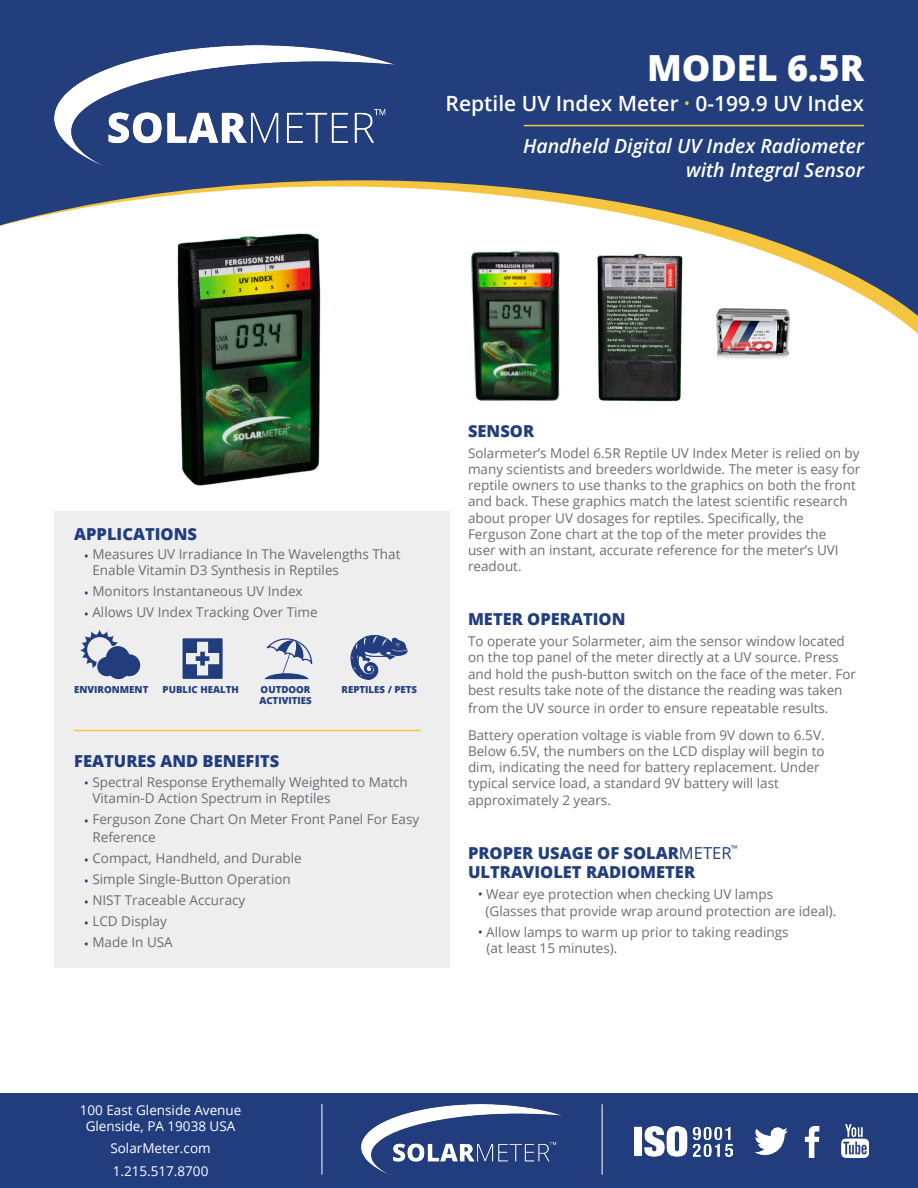
<style>
.page{position:relative;width:918px;height:1188px;background:#fff}
.page>*{position:absolute;margin:0;border:0;box-sizing:border-box;transform-origin:0 0}
.t1{font:800 36px "Open Sans";color:#fff}
.t2{font:600 21px "Open Sans";color:#fff}
.t3{font:italic 600 19.5px "Open Sans";color:#fff}
.t4{font:800 16.5px "Open Sans";color:#223e7c}
.t5{font:800 16.5px "Open Sans";color:#213d7d}
.t6{font:13.5px/16.2px "Open Sans";color:#6c6d70}
.t7{font:13.5px "Open Sans";color:#fff}
.t8{font:800 9.75px "Open Sans";color:#223e7c}
.t9{font:800 9.75px "Open Sans";color:#213d7d}
.t10{font:7.8px "Arial";color:#223e7c}
.s1{font-size:13.5px;color:#f5c53f}
.s2{font-family:"Roboto";color:#223e7c}
.s3{font-weight:400}
</style>
<div class="page">
<div style="left:54px;top:511px;width:396px;height:457px;background:#eeeeef"></div>
<svg style="left:0;top:0;width:918px;height:328px;fill:#223e7c"></svg>
<hr style="left:524px;top:125px;width:340px;height:1px;background:#f5c53f">
<img style="left:54px;top:46px;width:341px;height:119px">
<svg style="left:183px;top:638px;width:40px;height:41px"></svg>
<svg style="left:80px;top:630px;width:60px;height:49px"></svg>
<svg style="left:264px;top:638px;width:49px;height:41px"></svg>
<hr style="left:74px;top:730px;width:347px;height:1px;background:#f5c541">
<div style="left:0;top:1093px;width:918px;height:95px;background:#213d7d"></div>
<img style="left:362px;top:1105px;width:199px;height:70px">
<hr style="left:322px;top:1104px;width:1px;height:71px;background:#fff">
<hr style="left:602px;top:1104px;width:1px;height:71px;background:#fff">
<img style="left:635px;top:1126px;width:98px;height:31px">
<img style="left:841px;top:1125px;width:27px;height:32px">
<img style="left:804px;top:1126px;width:16px;height:31px">
<img style="left:755px;top:1127px;width:33px;height:28px">
<svg style="left:351px;top:635px;width:57px;height:44px"></svg>
<img style="left:163px;top:216px;width:172px;height:270px">
<img style="left:464px;top:249px;width:107px;height:153px">
<img style="left:593px;top:242px;width:96px;height:160px">
<img style="left:712px;top:308px;width:79px;height:51px">
<p class="t1" style="left:647px;top:41px;width:218px">MODEL 6.5R</p>
<p class="t2" style="left:446px;top:89px;width:420px">Reptile UV Index Meter <span class="s1">•</span> 0-199.9 UV Index</p>
<p class="t3" style="left:523px;top:132px;width:343px">Handheld Digital UV Index Radiometer</p>
<p class="t3" style="left:686px;top:156px;width:179px">with Integral Sensor</p>
<p class="t5" style="left:74px;top:521px;width:124px">APPLICATIONS</p>
<p class="t6" style="left:84px;top:546px;width:318px"><span class="s2">•</span> Measures UV Irradiance In The Wavelengths That</p>
<p class="t6" style="left:92px;top:562px;width:248px">Enable Vitamin D3 Synthesis in Reptiles</p>
<p class="t6" style="left:84px;top:583px;width:220px"><span class="s2">•</span> Monitors Instantaneous UV Index</p>
<p class="t6" style="left:84px;top:604px;width:235px"><span class="s2">•</span> Allows UV Index Tracking Over Time</p>
<p class="t9" style="left:74px;top:682px;width:76px">ENVIRONMENT</p>
<p class="t8" style="left:163px;top:682px;width:78px">PUBLIC HEALTH</p>
<p class="t8" style="left:261px;top:682px;width:51px">OUTDOOR</p>
<p class="t8" style="left:342px;top:682px;width:77px">REPTILES / PETS</p>
<p class="t8" style="left:259px;top:693px;width:54px">ACTIVITIES</p>
<p class="t5" style="left:74px;top:749px;width:207px">FEATURES AND BENEFITS</p>
<p class="t6" style="left:84px;top:774px;width:325px"><span class="s2">•</span> Spectral Response Erythemally Weighted to Match</p>
<p class="t6" style="left:92px;top:790px;width:240px">Vitamin-D Action Spectrum in Reptiles</p>
<p class="t6" style="left:84px;top:811px;width:336px"><span class="s2">•</span> Ferguson Zone Chart On Meter Front Panel For Easy</p>
<p class="t6" style="left:92px;top:829px;width:65px">Reference</p>
<p class="t6" style="left:84px;top:850px;width:219px"><span class="s2">•</span> Compact, Handheld, and Durable</p>
<p class="t6" style="left:84px;top:871px;width:208px"><span class="s2">•</span> Simple Single-Button Operation</p>
<p class="t6" style="left:84px;top:892px;width:163px"><span class="s2">•</span> NIST Traceable Accuracy</p>
<p class="t6" style="left:84px;top:913px;width:84px"><span class="s2">•</span> LCD Display</p>
<p class="t6" style="left:84px;top:934px;width:90px"><span class="s2">•</span> Made In USA</p>
<p class="t4" style="left:468px;top:418px;width:68px">SENSOR</p>
<p class="t6" style="left:468px;top:444px;width:394px">Solarmeter’s Model 6.5R Reptile UV Index Meter is relied on by many scientists and breeders worldwide. The meter is easy for reptile owners to use thanks to the graphics on both the front and back. These graphics match the latest scientific research about proper UV dosages for reptiles. Specifically, the</p>
<p class="t6" style="left:468px;top:525px;width:360px">Ferguson Zone chart at the top of the meter provides the</p>
<p class="t6" style="left:468px;top:542px;width:372px">user with an instant, accurate reference for the meter’s UVI readout.</p>
<p class="t4" style="left:468px;top:607px;width:159px">METER OPERATION</p>
<p class="t6" style="left:468px;top:633px;width:378px">To operate your Solarmeter, aim the sensor window located</p>
<p class="t6" style="left:468px;top:649px;width:390px">on the top panel of the meter directly at a UV source. Press and hold the push-button switch on the face of the meter. For best results take note of the distance the reading was taken</p>
<p class="t6" style="left:468px;top:699px;width:362px">from the UV source in order to ensure repeatable results.</p>
<p class="t6" style="left:468px;top:726px;width:358px">Battery operation voltage is viable from 9V down to 6.5V.</p>
<p class="t6" style="left:468px;top:743px;width:358px">Below 6.5V, the numbers on the LCD display will begin to</p>
<p class="t6" style="left:468px;top:759px;width:353px">dim, indicating the need for battery replacement. Under</p>
<p class="t6" style="left:468px;top:775px;width:312px">typical service load, a standard 9V battery will last</p>
<p class="t6" style="left:468px;top:791px;width:144px">approximately 2 years.</p>
<p class="t4" style="left:468px;top:840px;width:265px">PROPER USAGE OF SOLAR<span class="s3">METER</span></p>
<p class="t10" style="left:730px;top:843px;width:9px">™</p>
<p class="t4" style="left:468px;top:860px;width:229px">ULTRAVIOLET RADIOMETER</p>
<p class="t6" style="left:478px;top:886px;width:297px"><span class="s2">•</span> Wear eye protection when checking UV lamps</p>
<p class="t6" style="left:486px;top:902px;width:353px">(Glasses that provide wrap around protection are ideal).</p>
<p class="t6" style="left:478px;top:923px;width:312px"><span class="s2">•</span> Allow lamps to warm up prior to taking readings</p>
<p class="t6" style="left:487px;top:939px;width:132px">(at least 15 minutes).</p>
<p class="t7" style="left:80px;top:1100px;width:163px">100 East Glenside Avenue</p>
<p class="t7" style="left:86px;top:1117px;width:151px">Glenside, PA 19038 USA</p>
<p class="t7" style="left:110px;top:1139px;width:102px">SolarMeter.com</p>
<p class="t7" style="left:113px;top:1162px;width:97px">1.215.517.8700</p>
</div>
